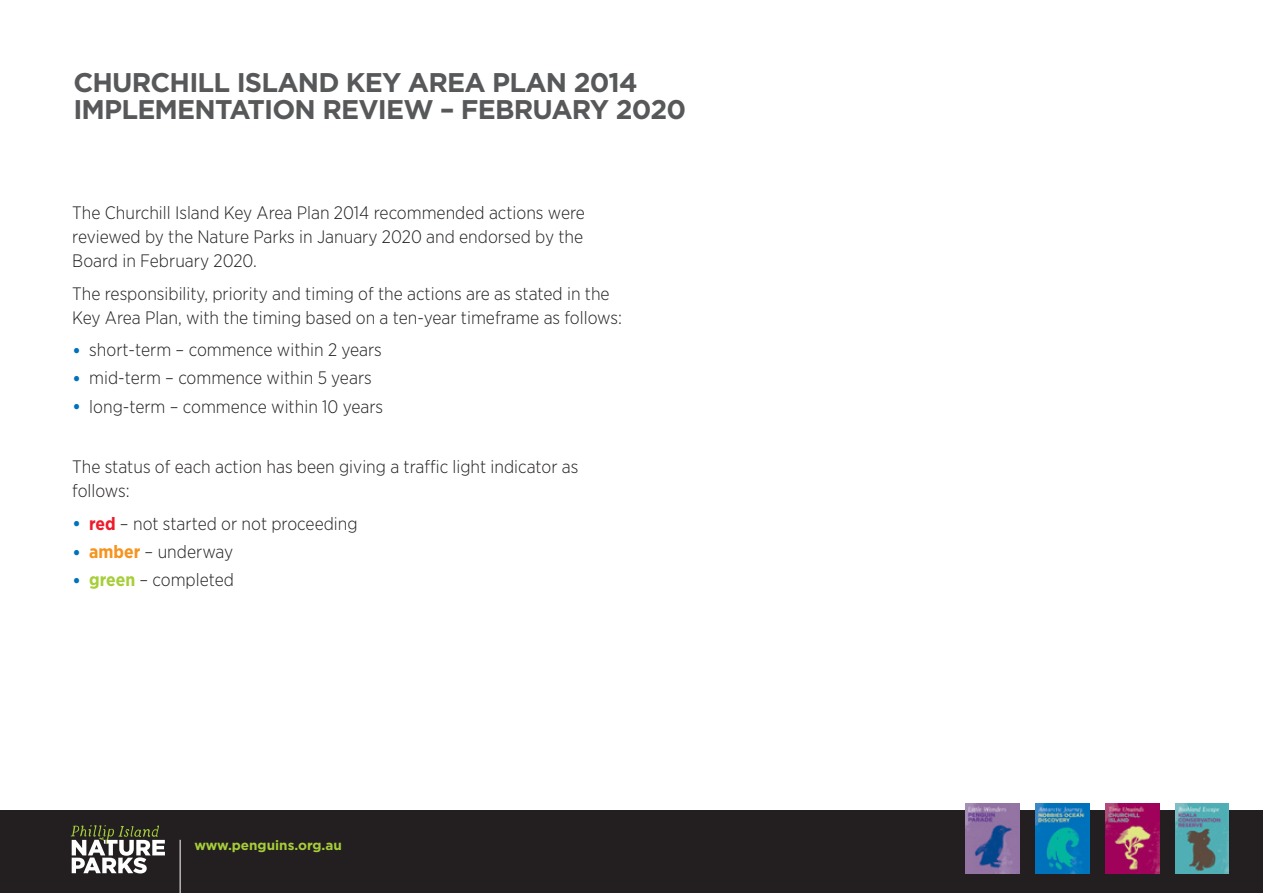
<style>
.page{position:relative;width:1263px;height:893px;background:#fff}
.page>*{position:absolute;margin:0;border:0;box-sizing:border-box;transform-origin:0 0}
.Heading_main{font:700 27px/27px "Gotham";letter-spacing:-.03em;color:#57585a}
.Body_copy{font:300 18px/24px "Gotham Narrow";color:#231f20}
.t1{font:700 13.5px "Gotham";color:#a6ce39}
.s1{font-weight:400;font-size:21px;color:#0072bc}
.s2{font-weight:700;color:#ee1b2d}
.s3{font-weight:700;color:#f7931d}
.s4{font-weight:700;color:#a6ce39}
</style>
<div class="page">
<div style="left:0;top:810px;width:1263px;height:83px;background:#231f20"></div>
<img style="left:1036px;top:803px;width:53px;height:71px">
<img style="left:1106px;top:803px;width:53px;height:71px">
<img style="left:1176px;top:803px;width:53px;height:71px">
<img style="left:966px;top:803px;width:53px;height:71px">
<svg style="left:70px;top:825px;width:110px;height:64px"></svg>
<hr style="left:180px;top:840px;width:1px;height:53px;background:#fff">
<p class="Heading_main" style="left:73px;top:69px;width:614px">CHURCHILL ISLAND KEY AREA PLAN 2014<br>IMPLEMENTATION REVIEW – FEBRUARY 2020</p>
<p class="Body_copy" style="left:72px;top:200px;width:514px;text-align:justify">The Churchill Island Key Area Plan 2014 recommended actions were reviewed by the Nature Parks in January 2020 and endorsed by the Board in February 2020.</p>
<p class="Body_copy" style="left:72px;top:281px;width:551px">The responsibility, priority and timing of the actions are as stated in the<br>Key Area Plan, with the timing based on a ten-year timeframe as follows:</p>
<p class="Body_copy" style="left:72px;top:337px;width:311px"><span class="s1">•</span> short-term – commence within 2 years</p>
<p class="Body_copy" style="left:72px;top:366px;width:301px"><span class="s1">•</span> mid-term – commence within 5 years</p>
<p class="Body_copy" style="left:72px;top:394px;width:312px"><span class="s1">•</span> long-term – commence within 10 years</p>
<p class="Body_copy" style="left:72px;top:455px;width:508px">The status of each action has been giving a traffic light indicator as follows:</p>
<p class="Body_copy" style="left:72px;top:511px;width:287px"><span class="s1">•</span> <span class="s2">red</span> – not started or not proceeding</p>
<p class="Body_copy" style="left:72px;top:539px;width:162px"><span class="s1">•</span> <span class="s3">amber</span> – underway</p>
<p class="Body_copy" style="left:72px;top:568px;width:163px"><span class="s1">•</span> <span class="s4">green</span> – completed</p>
<p class="t1" style="left:194px;top:836px;width:149px">www.penguins.org.au</p>
</div>
